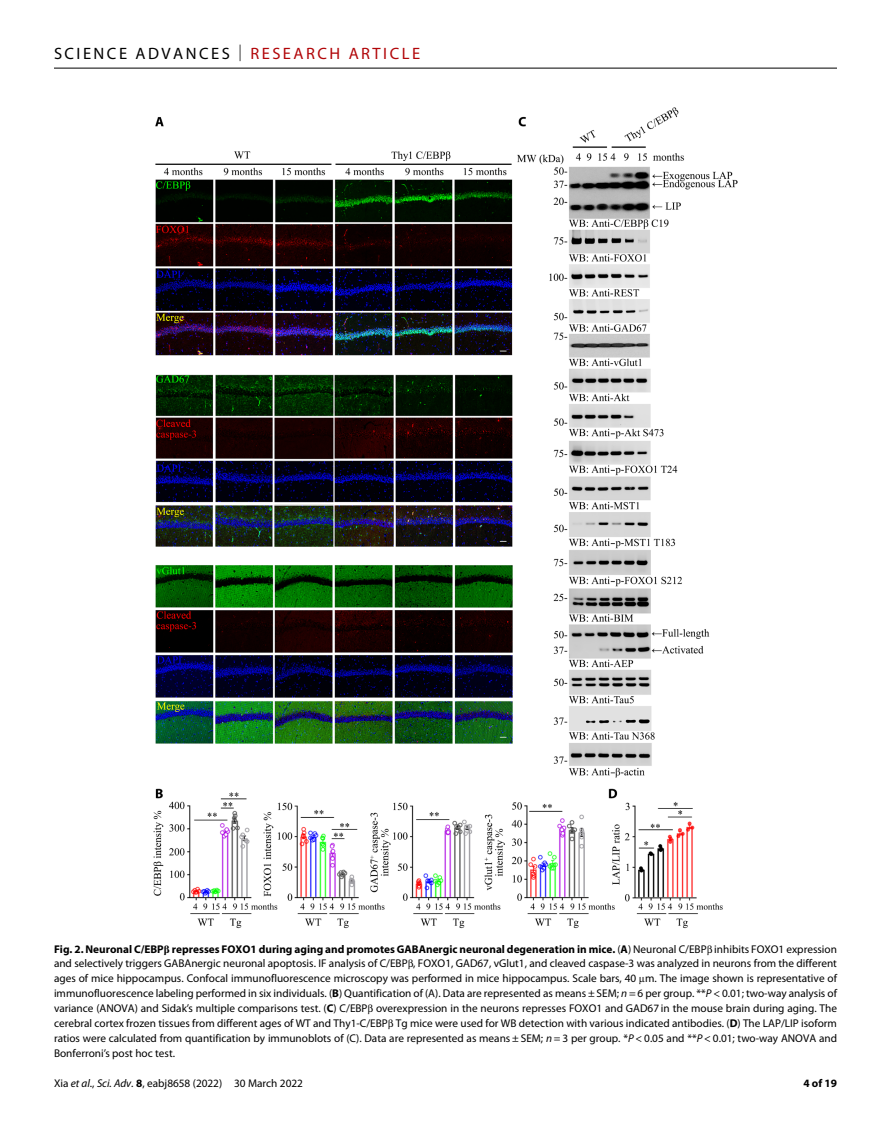
<style>
.page{position:relative;width:891px;height:1134px;background:#fff}
.page>*{position:absolute;margin:0;border:0;box-sizing:border-box;transform-origin:0 0}
.t1{font:16.5px "Myriad Pro";letter-spacing:.15em;color:#000}
.t2{font:11.25px/15px "Myriad Pro";color:#000;text-align:justify}
.t3{font:700 11.25px "Myriad Pro";color:#000}
.s1{font-weight:300}
.s2{color:#b10508}
.s3{font-weight:700}
.s4{font-style:italic}
</style>
<div class="page">
<hr style="left:54px;top:68px;width:783px;height:1px;background:#000">
<img style="left:153px;top:107px;width:585px;height:822px">
<h1 class="t1" style="left:54px;top:40px;width:368px">SCIENCE ADVANCES <span class="s1">|</span> <span class="s2">RESEARCH ARTICLE</span></h1>
<p class="t2" style="left:54px;top:941px;width:785px"><span class="s3">Fig. 2. Neuronal C/EBP represses FOXO1 during aging and promotes GABAnergic neuronal degeneration in mice.</span> (<span class="s3">A</span>) Neuronal C/EBP inhibits FOXO1 expression and selectively triggers GABAnergic neuronal apoptosis. IF analysis of C/EBP , FOXO1, GAD67, vGlut1, and cleaved caspase-3 was analyzed in neurons from the different ages of mice hippocampus. Confocal immunofluorescence microscopy was performed in mice hippocampus. Scale bars, 40 m. The image shown is representative of immunofluorescence labeling performed in six individuals. (<span class="s3">B</span>) Quantification of (A). Data are represented as means ± SEM; <span class="s4">n</span> = 6 per group. **<span class="s4">P</span> &lt; 0.01; two-way analysis of variance (ANOVA) and Sidak’s multiple comparisons test. (<span class="s3">C</span>) C/EBP overexpression in the neurons represses FOXO1 and GAD67 in the mouse brain during aging. The cerebral cortex frozen tissues from different ages of WT and Thy1-C/EBP Tg mice were used for WB detection with various indicated antibodies. (<span class="s3">D</span>) The LAP/LIP isoform ratios were calculated from quantification by immunoblots of (C). Data are represented as means ± SEM; <span class="s4">n</span> = 3 per group. *<span class="s4">P</span> &lt; 0.05 and **<span class="s4">P</span> &lt; 0.01; two-way ANOVA and Bonferroni’s post hoc test.</p>
<p class="t2" style="left:54px;top:1076px;width:251px">Xia <span class="s4">et al</span>., <span class="s4">Sci. Adv.</span> <span class="s3">8</span>, eabj8658 (2022) 30 March 2022</p>
<p class="t3" style="left:803px;top:1074px;width:35px">4 of 19</p>
</div>
